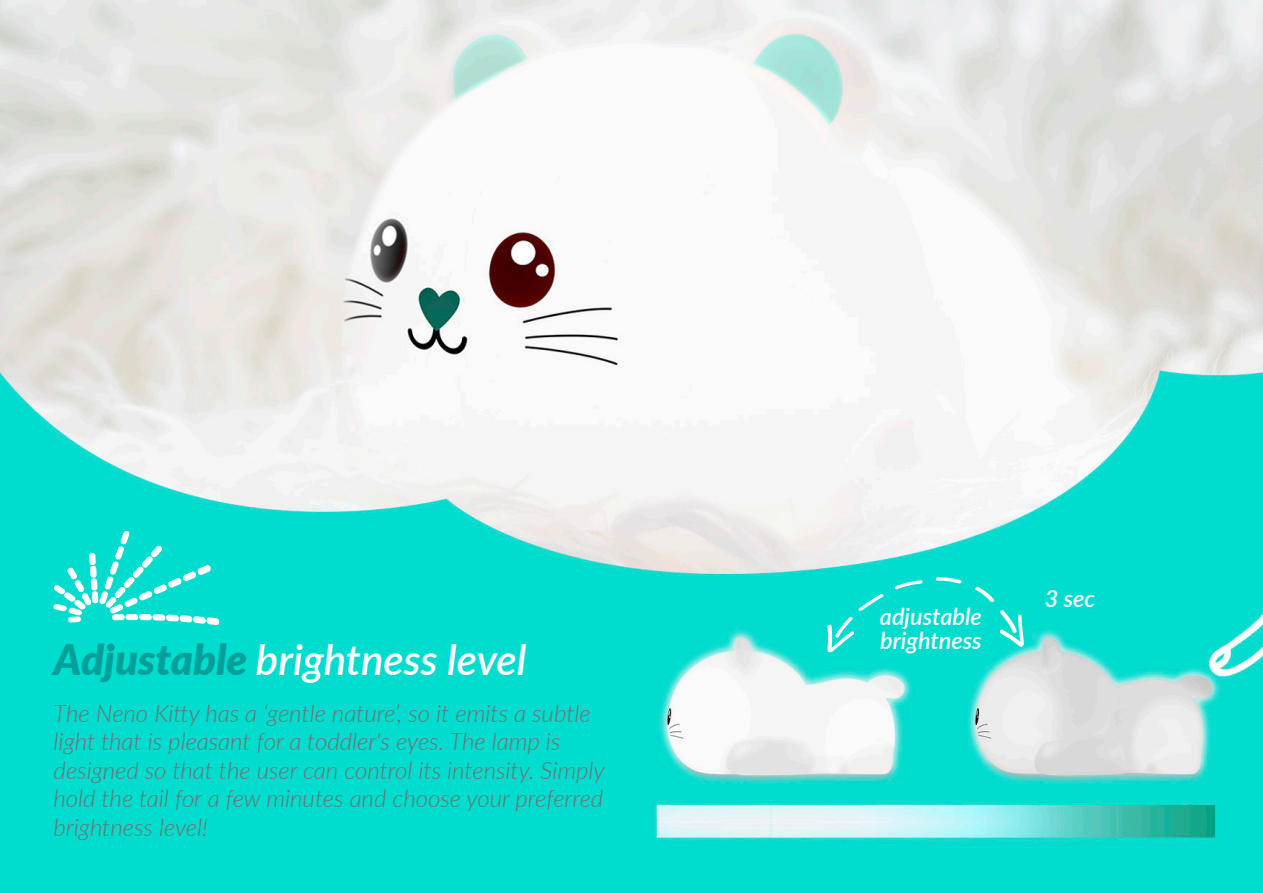
<style>
.page{position:relative;width:1263px;height:893px;background:#fff}
.page>*{position:absolute;margin:0;border:0;box-sizing:border-box;transform-origin:0 0}
.t1{font:italic 600 42px "Lato";color:#fff}
.t2{font:italic 300 24px/28.5px "Lato";color:#706e6e}
.t3{font:italic 600 23.55px/24.5px "Lato";color:#fff}
.s1{font-weight:900;color:#02a099}
</style>
<div class="page">
<img style="left:0;top:0;width:1263px;height:893px">
<svg style="left:827px;top:617px;width:27px;height:35px"></svg>
<svg style="left:858px;top:594px;width:25px;height:17px"></svg>
<svg style="left:894px;top:580px;width:29px;height:10px"></svg>
<svg style="left:935px;top:577px;width:27px;height:7px"></svg>
<svg style="left:975px;top:587px;width:19px;height:15px"></svg>
<svg style="left:1000px;top:610px;width:24px;height:37px"></svg>
<svg style="left:53px;top:531px;width:166px;height:94px;background:#2de3d6"></svg>
<h1 class="t1" style="left:54px;top:629px;width:474px"><span class="s1">Adjustable</span> brightness level</h1>
<p class="t2" style="left:54px;top:698px;width:552px">The Neno Kitty has a ‘gentle nature’, so it emits a subtle light that is pleasant for a toddler's eyes. The lamp is designed so that the user can control its intensity. Simply hold the tail for a few minutes and choose your preferred brightness level!</p>
<p class="t3" style="left:880px;top:603px;width:103px">adjustable brightness</p>
<p class="t3" style="left:1045px;top:585px;width:52px">3 sec</p>
</div>
